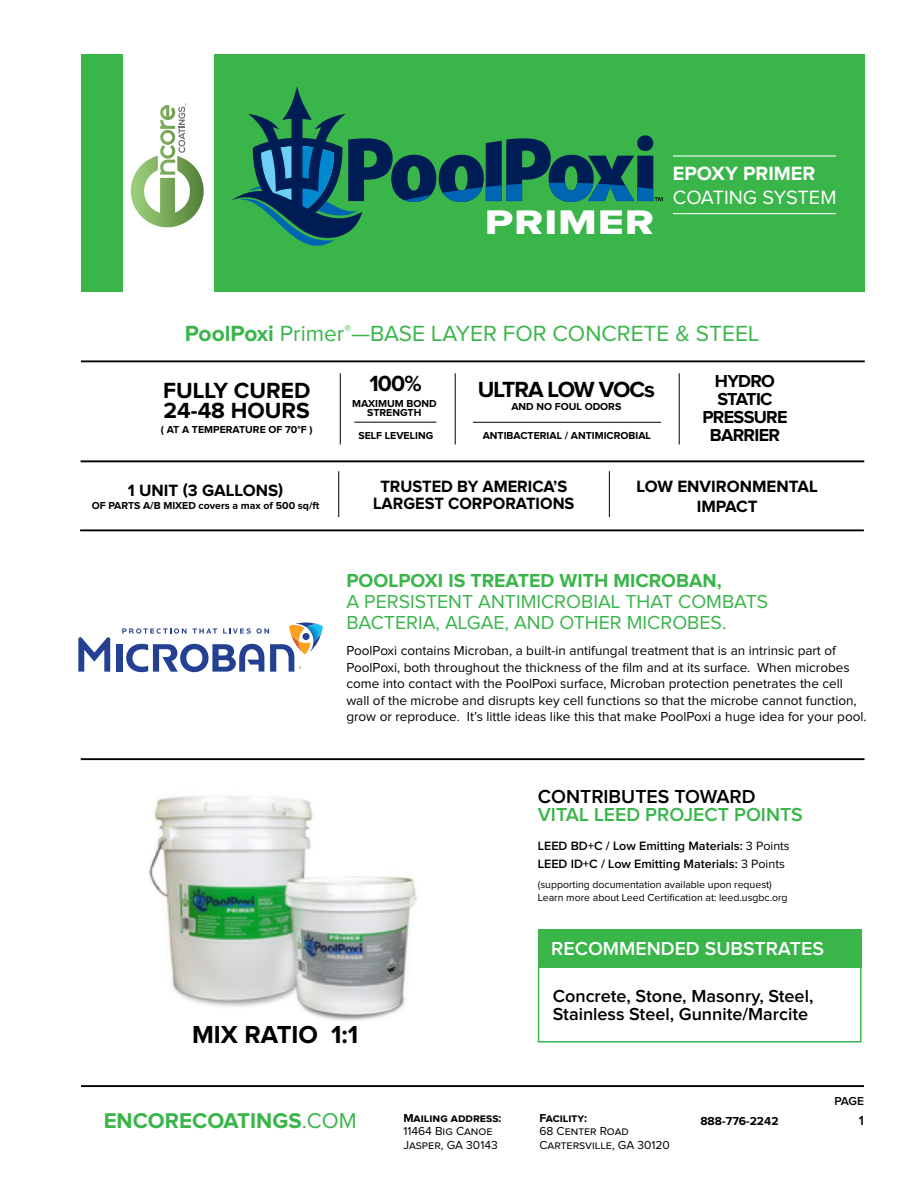
<style>
.page{position:relative;width:918px;height:1188px;background:#fff}
.page>*{position:absolute;margin:0;border:0;box-sizing:border-box;transform-origin:0 0}
.t1{font:35.4px "Proxima Nova Extrabld";letter-spacing:.02em;color:#fff;scale:1.25 1}
.t2{font:700 25.5px "Proxima Nova";color:#000}
.t3{font:22.8px "Proxima Nova";color:#39b54a}
.t4{font:700 22.8px/19.4px "Proxima Nova";color:#000}
.t5{font:700 22.2px "Proxima Nova";color:#39b54a}
.t6{font:22.2px "Proxima Nova";color:#39b54a}
.t7{font:19.95px "Proxima Nova";color:#fff}
.t8{font:700 19.95px "Proxima Nova";color:#fff}
.t9{font:19.5px "Proxima Nova";letter-spacing:.05em;color:#39b54a}
.t10{font:700 19.5px "Proxima Nova";color:#39b54a}
.t11{font:600 19.5px "Proxima Nova";color:#39b54a}
.t12{font:600 19.5px "Proxima Nova";color:#fff}
.t13{font:600 19.5px "Proxima Nova";color:#000}
.t14{font:600 18px/18px "Proxima Nova";color:#000}
.t15{font:700 18px/18px "Proxima Nova";letter-spacing:-.04em;color:#000}
.t16{font:700 16.95px "Proxima Nova";letter-spacing:.055em;color:#000}
.t17{font:13.5px/16.5px "Proxima Nova";color:#000}
.t18{font:600 13.5px "Proxima Nova";color:#000}
.t19{font:600 12.6px "Proxima Nova";color:#000}
.t20{font:12px/13.5px "Proxima Nova";color:#000}
.t21{font:700 12px "Proxima Nova";color:#000}
.t22{font:600 12px "Proxima Nova";color:#000}
.t23{font:700 10.5px/9.1px "Proxima Nova";color:#000;text-align:center}
.t24{font:10.5px/13.5px "Proxima Nova";color:#000}
.s1{font-weight:700}
.s2{font-weight:400}
</style>
<div class="page">
<div style="left:81px;top:54px;width:784px;height:238px;background:#39b54a"></div>
<hr style="left:81px;top:758px;width:784px;height:2px;background:#000">
<div style="left:538px;top:966px;width:323px;height:77px;border:2px solid #39b54a"></div>
<div style="left:538px;top:930px;width:324px;height:38px;background:#39b54a"></div>
<hr style="left:80px;top:529px;width:784px;height:2px;background:#000">
<hr style="left:81px;top:360px;width:784px;height:2px;background:#000">
<hr style="left:81px;top:460px;width:783px;height:2px;background:#000">
<hr style="left:455px;top:373px;width:1px;height:71px;background:#000">
<hr style="left:354px;top:422px;width:82px;height:1px;background:#000">
<hr style="left:473px;top:422px;width:188px;height:1px;background:#000">
<hr style="left:340px;top:373px;width:1px;height:71px;background:#000">
<hr style="left:679px;top:373px;width:1px;height:71px;background:#000">
<hr style="left:609px;top:471px;width:1px;height:46px;background:#000">
<hr style="left:338px;top:471px;width:1px;height:46px;background:#000">
<hr style="left:81px;top:1085px;width:783px;height:2px;background:#000">
<div style="left:123px;top:25px;width:91px;height:281px;background:#fff"></div>
<svg style="left:131px;top:104px;width:73px;height:123px"></svg>
<hr style="left:673px;top:213px;width:163px;height:1px;background:#fff">
<hr style="left:673px;top:155px;width:163px;height:2px;background:#fff">
<svg style="left:232px;top:86px;width:431px;height:160px"></svg>
<div style="left:116px;top:644px;width:6px;height:28px;background:#234092"></div>
<svg style="left:78px;top:637px;width:32px;height:35px"></svg>
<svg style="left:122px;top:623px;width:201px;height:49px"></svg>
<img style="left:149px;top:796px;width:268px;height:225px">
<h1 class="t1" style="left:485px;top:206px;width:137px">PRIMER</h1>
<h3 class="t8" style="left:673px;top:164px;width:116px">EPOXY PRIMER</h3>
<h3 class="t7" style="left:673px;top:188px;width:165px">COATING SYSTEM</h3>
<h3 class="t3" style="left:185px;top:323px;width:576px"><span class="s1">POOLPOXI</span> Primer<sup>®</sup>—BASE LAYER FOR CONCRETE &amp; STEEL</h3>
<h3 class="t4" style="left:163px;top:382px;width:149px">FULLY CURED<br>24-48 HOU RS</h3>
<p class="t23" style="left:161px;top:425px;width:39px">( AT ATEMPER</p>
<p class="t23" style="left:233px;top:425px;width:81px">ATURE OF 70°F )</p>
<p class="t16" style="left:128px;top:482px;width:157px">1 UNIT (3 GALLONS)</p>
<p class="t23" style="left:92px;top:502px;width:229px">OF PARTS A/B MIXED COVERS A MAX OF 500 SQ/FT</p>
<h3 class="t4" style="left:370px;top:375px;width:54px">100%</h3>
<p class="t23" style="left:352px;top:399px;width:86px">MAXIMUM BOND<br>STRENGTH</p>
<p class="t23" style="left:358px;top:431px;width:76px">SELF LEVELING</p>
<h3 class="t4" style="left:478px;top:381px;width:179px">ULTRA LOW VOCS</h3>
<p class="t23" style="left:511px;top:403px;width:111px">AND NO FOUL ODORS</p>
<p class="t23" style="left:483px;top:431px;width:170px">ANTI BACTERIAL / ANTI MICROBIAL</p>
<h3 class="t15" style="left:715px;top:373px;width:60px">HYDRO<br>STATI</h3>
<h3 class="t15" style="left:760px;top:391px;width:14px">C</h3>
<h3 class="t15" style="left:702px;top:409px;width:87px">PRESSURE</h3>
<h3 class="t15" style="left:710px;top:427px;width:72px">BARRIER</h3>
<p class="t16" style="left:380px;top:479px;width:115px">TRUSTED BY AMER</p>
<p class="t16" style="left:528px;top:479px;width:39px">ICA’S</p>
<p class="t16" style="left:373px;top:496px;width:31px">LARGES</p>
<p class="t16" style="left:434px;top:496px;width:130px">T CORPORATIONS</p>
<p class="t16" style="left:637px;top:479px;width:53px">LOW ENV</p>
<p class="t16" style="left:711px;top:479px;width:42px">IRONMEN</p>
<p class="t16" style="left:789px;top:479px;width:29px">TAL</p>
<p class="t16" style="left:697px;top:498px;width:63px">IMPACT</p>
<h3 class="t10" style="left:346px;top:571px;width:377px">POOLPOXI IS TREATED WITH MICROBAN,</h3>
<h3 class="t9" style="left:346px;top:592px;width:30px">a persistent</h3>
<h3 class="t9" style="left:478px;top:592px;width:12px">antimicrobial</h3>
<h3 class="t9" style="left:626px;top:592px;width:67px">that combats</h3>
<h3 class="t9" style="left:346px;top:613px;width:12px">bacteria</h3>
<h3 class="t9" style="left:436px;top:613px;width:23px">, algae</h3>
<h3 class="t9" style="left:505px;top:613px;width:135px">, and other microbes</h3>
<h3 class="t9" style="left:722px;top:613px;width:6px">.</h3>
<p class="t17" style="left:346px;top:643px;width:522px">PoolPoxi contains Microban, a built-in antifungal treatment that is an intrinsic part of PoolPoxi, both throughout the thickness of the film and at its surface. When microbes come into contact with the PoolPoxi surface, Microban protection penetrates the cell wall of the microbe and disrupts key cell functions so that the microbe cannot function, grow or reproduce. It’s little ideas like this that make PoolPoxi a huge idea for your pool.</p>
<h3 class="t13" style="left:538px;top:787px;width:219px">Contributes toward</h3>
<h3 class="t11" style="left:538px;top:805px;width:69px">vital LEED</h3>
<h3 class="t11" style="left:645px;top:805px;width:159px">project points</h3>
<p class="t19" style="left:538px;top:840px;width:9px">LEED</p>
<p class="t19" style="left:571px;top:840px;width:221px">BD+C / Low Emitting Materials: <span class="s2">3 Points</span></p>
<p class="t19" style="left:538px;top:858px;width:9px">LEED</p>
<p class="t19" style="left:571px;top:858px;width:216px">ID+C / Low Emitting Materials: <span class="s2">3 Points</span></p>
<p class="t24" style="left:538px;top:878px;width:251px">(supporting documentation available upon request)<br>Learn more about Leed Certification at: leed.usgbc.org</p>
<h3 class="t12" style="left:551px;top:940px;width:274px">Recomm ended Substrates</h3>
<h3 class="t14" style="left:553px;top:988px;width:262px">Concrete, Stone, Masonry, Steel,<br>Stainless Steel, Gunnite/Marcite</h3>
<h2 class="t2" style="left:192px;top:1023px;width:168px">MIX RATIO 1:1</h2>
<h3 class="t5" style="left:104px;top:1111px;width:117px">ENCORECOATI</h3>
<h3 class="t6" style="left:256px;top:1111px;width:102px"><span class="s1">NGS</span>.COM</h3>
<p class="t21" style="left:700px;top:1115px;width:80px">888-776-2242</p>
<p class="t21" style="left:403px;top:1112px;width:100px">MAILING ADDRESS:</p>
<p class="t20" style="left:403px;top:1125px;width:96px">11464 Big Canoe<br>Jasper, GA 30143</p>
<p class="t21" style="left:539px;top:1112px;width:49px">FACILITY:</p>
<p class="t20" style="left:539px;top:1125px;width:132px">68 Center Road<br>Cartersville, GA 30120</p>
<p class="t22" style="left:834px;top:1096px;width:31px">Page</p>
<p class="t18" style="left:859px;top:1114px;width:7px">1</p>
</div>
